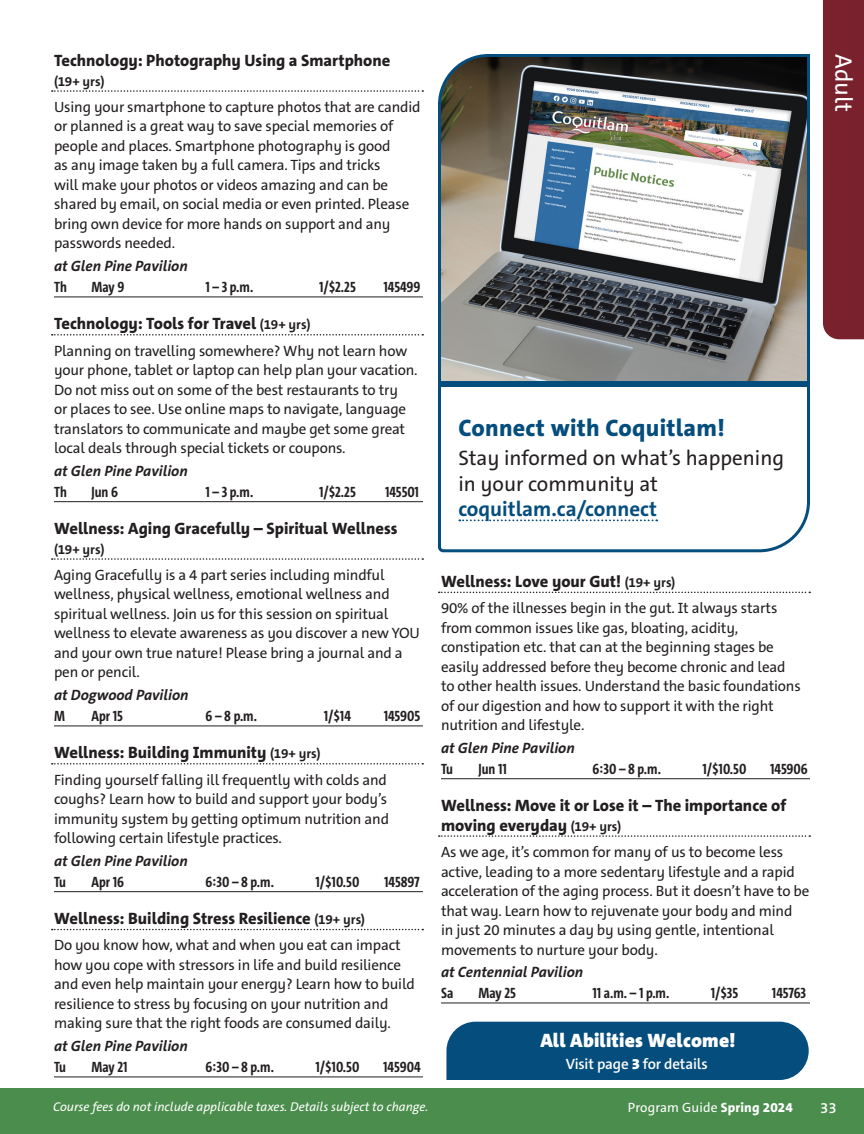
<style>
.page{position:relative;width:864px;height:1134px;background:#fff}
.page>*{position:absolute;margin:0;border:0;box-sizing:border-box;transform-origin:0 0}
.pullout_ad_title{font:800 24px "The Sans C5";letter-spacing:.01em;color:#044d7c}
.t1{font:24px "The Sans C5";color:#fff}
.body_14pt{font:21px/25.2px "The Sans C5";color:#231f20}
.Pullout_-_Title{font:900 19.5px "The Sans C5";letter-spacing:.01em;color:#fff}
.Program_Copy{font:800 16.5px/19.5px "The Sans C5";color:#231f20}
.Description{font:15px/19.5px "The Sans C5";letter-spacing:-.01em;color:#231f20}
.Details{font:700 15px "The Sans Cd";color:#231f20}
.Location{font:italic 700 15px "The Sans C5";color:#231f20}
.Pullout_Body{font:600 15px "The Sans C5";letter-spacing:-.01em;color:#fff}
.t2{font:13.5px "The Sans C5";letter-spacing:.01em;color:#fff}
.Program_Copy-2{font:700 13.5px "The Sans C5";letter-spacing:-.005em;color:#231f20}
.t3{font:italic 12.75px "The Sans C5";color:#fff}
.s1{font-weight:700;font-size:13.5px}
.s2{font-weight:700;color:#044d7c}
.s3{font-weight:900}
.s4{font-weight:800}
</style>
<div class="page">
<svg style="left:52px;top:90px;width:371px;height:2px"></svg>
<hr style="left:54px;top:297px;width:369px;height:1px;background:#231f20">
<svg style="left:52px;top:334px;width:371px;height:2px"></svg>
<hr style="left:54px;top:501px;width:369px;height:1px;background:#231f20">
<svg style="left:52px;top:558px;width:371px;height:2px"></svg>
<hr style="left:54px;top:726px;width:369px;height:1px;background:#231f20">
<svg style="left:52px;top:763px;width:371px;height:2px"></svg>
<hr style="left:54px;top:891px;width:369px;height:1px;background:#231f20">
<svg style="left:52px;top:929px;width:371px;height:1px"></svg>
<hr style="left:54px;top:1077px;width:369px;height:1px;background:#231f20">
<svg style="left:439px;top:592px;width:371px;height:1px"></svg>
<hr style="left:441px;top:778px;width:369px;height:1px;background:#231f20">
<svg style="left:439px;top:835px;width:371px;height:2px"></svg>
<hr style="left:441px;top:1003px;width:369px;height:1px;background:#231f20">
<img style="left:438px;top:54px;width:372px;height:499px">
<svg style="left:459px;top:519px;width:198px;height:2px"></svg>
<div style="left:446px;top:1022px;width:363px;height:58px;background:#044d7c"></div>
<div style="left:0;top:1088px;width:864px;height:46px;background:#4a8d4c"></div>
<div style="left:823px;top:0;width:41px;height:339px;background:#79222e"></div>
<p class="Program_Copy" style="left:54px;top:51px;width:338px">Technology: Photography Using a Smartphone</p>
<p class="Program_Copy-2" style="left:54px;top:72px;width:52px">(19+ yrs)</p>
<p class="Description" style="left:54px;top:97px;width:368px">Using your smartphone to capture photos that are candid or planned is a great way to save special memories of people and places. Smartphone photography is good<br>as any image taken by a full camera. Tips and tricks<br>will make your photos or videos amazing and can be shared by email, on social media or even printed. Please bring own device for more hands on support and any passwords needed.</p>
<p class="Location" style="left:54px;top:256px;width:135px">at Glen Pine Pavilion</p>
<p class="Details" style="left:54px;top:277px;width:14px">Th</p>
<p class="Details" style="left:92px;top:277px;width:34px">May 9</p>
<p class="Details" style="left:206px;top:277px;width:49px">1 – 3 p.m.</p>
<p class="Details" style="left:319px;top:277px;width:38px">1/$2.25</p>
<p class="Details" style="left:383px;top:277px;width:39px">145499</p>
<p class="Program_Copy" style="left:54px;top:314px;width:258px">Technology: Tools for Travel <span class="s1">(19+ yrs)</span></p>
<p class="Description" style="left:54px;top:341px;width:365px">Planning on travelling somewhere? Why not learn how your phone, tablet or laptop can help plan your vacation.<br>Do not miss out on some of the best restaurants to try<br>or places to see. Use online maps to navigate, language translators to communicate and maybe get some great local deals through special tickets or coupons.</p>
<p class="Location" style="left:54px;top:461px;width:135px">at Glen Pine Pavilion</p>
<p class="Details" style="left:54px;top:482px;width:14px">Th</p>
<p class="Details" style="left:92px;top:482px;width:28px">Jun 6</p>
<p class="Details" style="left:206px;top:482px;width:49px">1 – 3 p.m.</p>
<p class="Details" style="left:319px;top:482px;width:38px">1/$2.25</p>
<p class="Details" style="left:385px;top:482px;width:35px">145501</p>
<p class="Program_Copy" style="left:54px;top:519px;width:345px">Wellness: Aging Gracefully – Spiritual Wellness</p>
<p class="Program_Copy-2" style="left:54px;top:540px;width:52px">(19+ yrs)</p>
<p class="Description" style="left:54px;top:565px;width:367px">Aging Gracefully is a 4 part series including mindful wellness, physical wellness, emotional wellness and spiritual wellness. Join us for this session on spiritual wellness to elevate awareness as you discover a new YOU and your own true nature! Please bring a journal and a pen or pencil.</p>
<p class="Location" style="left:54px;top:685px;width:136px">at Dogwood Pavilion</p>
<p class="Details" style="left:54px;top:706px;width:12px">M</p>
<p class="Details" style="left:92px;top:706px;width:33px">Apr 15</p>
<p class="Details" style="left:206px;top:706px;width:53px">6 – 8 p.m.</p>
<p class="Details" style="left:324px;top:706px;width:29px">1/$14</p>
<p class="Details" style="left:384px;top:706px;width:38px">145905</p>
<p class="Program_Copy" style="left:54px;top:743px;width:268px">Wellness: Building Immunity <span class="s1">(19+ yrs)</span></p>
<p class="Description" style="left:54px;top:770px;width:337px">Finding yourself falling ill frequently with colds and coughs? Learn how to build and support your body’s immunity system by getting optimum nutrition and following certain lifestyle practices.</p>
<p class="Location" style="left:54px;top:851px;width:135px">at Glen Pine Pavilion</p>
<p class="Details" style="left:54px;top:872px;width:13px">Tu</p>
<p class="Details" style="left:92px;top:872px;width:34px">Apr 16</p>
<p class="Details" style="left:206px;top:872px;width:70px">6:30 – 8 p.m.</p>
<p class="Details" style="left:316px;top:872px;width:45px">1/$10.50</p>
<p class="Details" style="left:384px;top:872px;width:37px">145897</p>
<p class="Program_Copy" style="left:54px;top:909px;width:313px">Wellness: Building Stress Resilience <span class="s1">(19+ yrs)</span></p>
<p class="Description" style="left:54px;top:936px;width:362px">Do you know how, what and when you eat can impact how you cope with stressors in life and build resilience and even help maintain your energy? Learn how to build resilience to stress by focusing on your nutrition and making sure that the right foods are consumed daily.</p>
<p class="Location" style="left:54px;top:1036px;width:135px">at Glen Pine Pavilion</p>
<p class="Details" style="left:54px;top:1057px;width:13px">Tu</p>
<p class="Details" style="left:92px;top:1057px;width:37px">May 21</p>
<p class="Details" style="left:206px;top:1057px;width:70px">6:30 – 8 p.m.</p>
<p class="Details" style="left:316px;top:1057px;width:45px">1/$10.50</p>
<p class="Details" style="left:383px;top:1057px;width:39px">145904</p>
<h2 class="pullout_ad_title" style="left:458px;top:412px;width:268px">Connect with Coquitlam!</h2>
<p class="body_14pt" style="left:458px;top:446px;width:327px">Stay informed on what’s happening in your community at <span class="s2">coquitlam.ca/connect</span></p>
<p class="Program_Copy" style="left:441px;top:572px;width:236px">Wellness: Love your Gut! <span class="s1">(19+ yrs)</span></p>
<p class="Description" style="left:441px;top:599px;width:361px">90% of the illnesses begin in the gut. It always starts from common issues like gas, bloating, acidity, constipation etc. that can at the beginning stages be easily addressed before they become chronic and lead to other health issues. Understand the basic foundations of our digestion and how to support it with the right nutrition and lifestyle.</p>
<p class="Location" style="left:441px;top:738px;width:135px">at Glen Pine Pavilion</p>
<p class="Details" style="left:441px;top:759px;width:13px">Tu</p>
<p class="Details" style="left:478px;top:759px;width:30px">Jun 11</p>
<p class="Details" style="left:592px;top:759px;width:70px">6:30 – 8 p.m.</p>
<p class="Details" style="left:703px;top:759px;width:45px">1/$10.50</p>
<p class="Details" style="left:770px;top:759px;width:39px">145906</p>
<p class="Program_Copy" style="left:441px;top:796px;width:347px">Wellness: Move it or Lose it – The importance of moving everyday <span class="s1">(19+ yrs)</span></p>
<p class="Description" style="left:441px;top:842px;width:370px">As we age, it’s common for many of us to become less active, leading to a more sedentary lifestyle and a rapid acceleration of the aging process. But it doesn’t have to be that way. Learn how to rejuvenate your body and mind<br>in just 20 minutes a day by using gentle, intentional movements to nurture your body.</p>
<p class="Location" style="left:441px;top:962px;width:144px">at Centennial Pavilion</p>
<p class="Details" style="left:441px;top:983px;width:14px">Sa</p>
<p class="Details" style="left:478px;top:983px;width:39px">May 25</p>
<p class="Details" style="left:592px;top:983px;width:78px">11 a.m. – 1 p.m.</p>
<p class="Details" style="left:711px;top:983px;width:29px">1/$35</p>
<p class="Details" style="left:772px;top:983px;width:36px">145763</p>
<p class="Pullout_-_Title" style="left:540px;top:1028px;width:197px">All Abilities Welcome!</p>
<p class="Pullout_Body" style="left:566px;top:1055px;width:143px">Visit page <span class="s3">3</span> for details</p>
<h1 class="t1" style="left:859px;top:54px;width:59px;rotate:90deg">Adult</h1>
<p class="t3" style="left:53px;top:1099px;width:377px">Course fees do not include applicable taxes. Details subject to change.</p>
<p class="t2" style="left:628px;top:1099px;width:167px">Program Guide <span class="s4">Spring 2024</span></p>
<p class="Pullout_Body" style="left:820px;top:1098px;width:18px">33</p>
</div>
